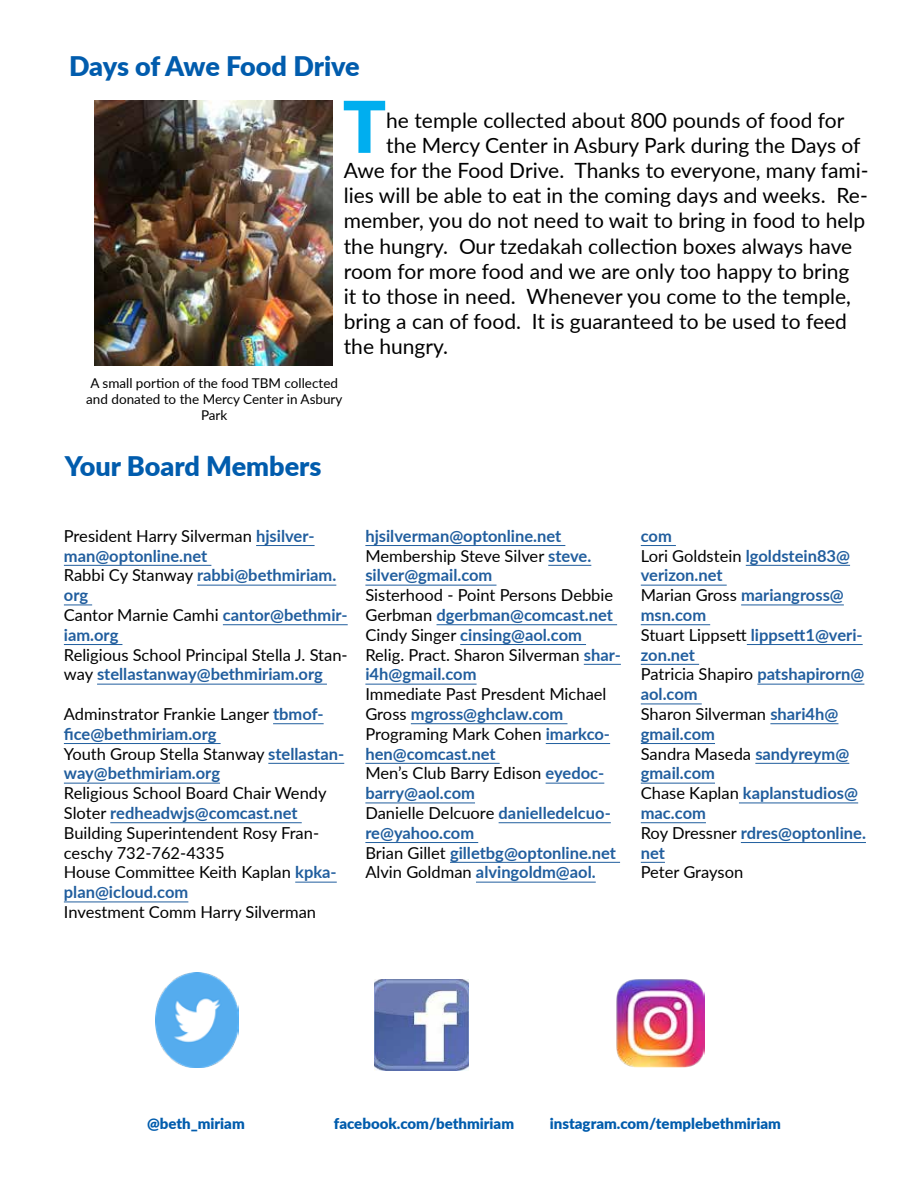
<style>
.page{position:relative;width:918px;height:1188px;background:#fff}
.page>*{position:absolute;margin:0;border:0;box-sizing:border-box;transform-origin:0 0}
.t1{font:900 71.55px "Lato";color:#00aeef}
.t2{font:900 27px "Lato";letter-spacing:-.005em;color:#015cad}
.t3{font:21px "Lato";color:#000}
.t4{font:700 16.5px/19.8px "Lato";color:#215e9e}
.t5{font:16.5px/19.8px "Lato";color:#000}
.t6{font:900 15px "Lato";color:#015cad}
.t7{font:13.5px/16.2px "Lato";color:#000;text-align:center}
.s1{font-weight:400;color:#000}
.s2{font-weight:700;color:#215e9e}
</style>
<div class="page">
<img style="left:374px;top:979px;width:94px;height:91px">
<img style="left:616px;top:979px;width:88px;height:88px">
<img style="left:155px;top:973px;width:83px;height:94px">
<img style="left:95px;top:101px;width:237px;height:264px">
<hr style="left:256px;top:545px;width:59px;height:1px;background:#215e9e">
<hr style="left:64px;top:565px;width:147px;height:1px;background:#215e9e">
<hr style="left:197px;top:585px;width:139px;height:1px;background:#215e9e">
<svg style="left:64px;top:605px;width:28px;height:1px"></svg>
<hr style="left:223px;top:624px;width:125px;height:1px;background:#215e9e">
<hr style="left:64px;top:644px;width:58px;height:1px;background:#215e9e">
<hr style="left:97px;top:684px;width:230px;height:1px;background:#215e9e">
<hr style="left:273px;top:723px;width:51px;height:1px;background:#215e9e">
<hr style="left:64px;top:743px;width:157px;height:1px;background:#215e9e">
<hr style="left:268px;top:763px;width:76px;height:1px;background:#215e9e">
<hr style="left:64px;top:783px;width:156px;height:1px;background:#215e9e">
<hr style="left:110px;top:822px;width:192px;height:1px;background:#215e9e">
<hr style="left:295px;top:882px;width:42px;height:1px;background:#215e9e">
<hr style="left:64px;top:902px;width:124px;height:1px;background:#215e9e">
<hr style="left:365px;top:545px;width:200px;height:1px;background:#215e9e">
<hr style="left:548px;top:565px;width:43px;height:1px;background:#215e9e">
<hr style="left:365px;top:585px;width:132px;height:1px;background:#215e9e">
<hr style="left:437px;top:624px;width:180px;height:1px;background:#215e9e">
<hr style="left:460px;top:644px;width:126px;height:1px;background:#215e9e">
<hr style="left:584px;top:664px;width:37px;height:1px;background:#215e9e">
<hr style="left:365px;top:684px;width:112px;height:1px;background:#215e9e">
<hr style="left:411px;top:723px;width:156px;height:1px;background:#215e9e">
<hr style="left:546px;top:743px;width:64px;height:1px;background:#215e9e">
<hr style="left:365px;top:763px;width:135px;height:1px;background:#215e9e">
<hr style="left:546px;top:783px;width:58px;height:1px;background:#215e9e">
<hr style="left:365px;top:803px;width:110px;height:1px;background:#215e9e">
<hr style="left:499px;top:822px;width:112px;height:1px;background:#215e9e">
<hr style="left:365px;top:842px;width:113px;height:1px;background:#215e9e">
<hr style="left:450px;top:862px;width:170px;height:1px;background:#215e9e">
<hr style="left:476px;top:882px;width:120px;height:1px;background:#215e9e">
<hr style="left:641px;top:545px;width:35px;height:1px;background:#215e9e">
<hr style="left:746px;top:565px;width:104px;height:1px;background:#215e9e">
<hr style="left:641px;top:585px;width:86px;height:1px;background:#215e9e">
<hr style="left:741px;top:605px;width:103px;height:1px;background:#215e9e">
<hr style="left:641px;top:624px;width:69px;height:1px;background:#215e9e">
<hr style="left:747px;top:644px;width:116px;height:1px;background:#215e9e">
<hr style="left:641px;top:664px;width:58px;height:1px;background:#215e9e">
<hr style="left:757px;top:684px;width:107px;height:1px;background:#215e9e">
<hr style="left:641px;top:704px;width:61px;height:1px;background:#215e9e">
<hr style="left:770px;top:723px;width:68px;height:1px;background:#215e9e">
<hr style="left:641px;top:743px;width:74px;height:1px;background:#215e9e">
<hr style="left:755px;top:763px;width:94px;height:1px;background:#215e9e">
<hr style="left:641px;top:783px;width:74px;height:1px;background:#215e9e">
<hr style="left:739px;top:803px;width:119px;height:1px;background:#215e9e">
<hr style="left:641px;top:822px;width:65px;height:1px;background:#215e9e">
<hr style="left:741px;top:842px;width:125px;height:1px;background:#215e9e">
<svg style="left:641px;top:862px;width:24px;height:1px"></svg>
<h2 class="t2" style="left:69px;top:46px;width:292px">Days of Awe Food Drive</h2>
<h1 class="t1" style="left:343px;top:73px;width:45px">T</h1>
<p class="t3" style="left:386px;top:105px;width:460px">he temple collected about 800 pounds of food for</p>
<p class="t3" style="left:386px;top:130px;width:476px">the Mercy Center in Asbury Park during the Days of</p>
<p class="t3" style="left:344px;top:155px;width:526px">Awe for the Food Drive. Thanks to everyone, many fami-</p>
<p class="t3" style="left:344px;top:181px;width:526px">lies will be able to eat in the coming days and weeks. Re-</p>
<p class="t3" style="left:344px;top:206px;width:523px">member, you do not need to wait to bring in food to help</p>
<p class="t3" style="left:344px;top:231px;width:510px">the hungry. Our tzedakah collection boxes always have</p>
<p class="t3" style="left:344px;top:256px;width:507px">room for more food and we are only too happy to bring</p>
<p class="t3" style="left:344px;top:281px;width:509px">it to those in need. Whenever you come to the temple,</p>
<p class="t3" style="left:344px;top:307px;width:505px">bring a can of food. It is guaranteed to be used to feed</p>
<p class="t3" style="left:344px;top:332px;width:106px">the hungry.</p>
<p class="t7" style="left:86px;top:374px;width:258px">A small portion of the food TBM collected and donated to the Mercy Center in Asbury<br>Park</p>
<h2 class="t2" style="left:65px;top:446px;width:258px">Your Board Members</h2>
<p class="t4" style="left:64px;top:525px;width:285px"><span class="s1">President Harry Silverman</span> hjsilver&shy;man@optonline.net<br><span class="s1">Rabbi Cy Stanway</span> rabbi@bethmiriam. org<br><span class="s1">Cantor Marnie Camhi</span> cantor@bethmir&shy;iam.org</p>
<p class="t5" style="left:64px;top:644px;width:285px">Religious School Principal Stella J. Stan&shy;way <span class="s2">stellastanway@bethmiriam.org</span></p>
<p class="t4" style="left:64px;top:703px;width:282px"><span class="s1">Adminstrator Frankie Langer</span> tbmof&shy;fice@bethmiriam.org<br><span class="s1">Youth Group Stella Stanway</span> stellastan&shy;way@bethmiriam.org</p>
<p class="t5" style="left:64px;top:783px;width:274px">Religious School Board Chair Wendy<br>Sloter <span class="s2">redheadwjs@comcast.net<br></span>Building Superintendent Rosy Fran&shy;ceschy 732-762-4335<br>House Committee Keith Kaplan <span class="s2">kpka&shy;plan@icloud.com</span></p>
<p class="t5" style="left:64px;top:901px;width:254px">Investment Comm Harry Silverman</p>
<p class="t4" style="left:365px;top:525px;width:227px">hjsilverman@optonline.net<br><span class="s1">Membership Steve Silver</span> steve. silver@gmail.com</p>
<p class="t5" style="left:365px;top:585px;width:257px">Sisterhood - Point Persons Debbie<br>Gerbman <span class="s2">dgerbman@comcast.net<br></span>Cindy Singer <span class="s2">cinsing@aol.com<br></span>Relig. Pract. Sharon Silverman <span class="s2">shar&shy;i4h@gmail.com</span></p>
<p class="t4" style="left:365px;top:684px;width:252px"><span class="s1">Immediate Past Presdent Michael<br>Gross</span> mgross@ghclaw.com<br><span class="s1">Programing Mark Cohen</span> imarkco&shy;hen@comcast.net<br><span class="s1">Men’s Club Barry Edison</span> eyedoc&shy;barry@aol.com<br><span class="s1">Danielle Delcuore</span> danielledelcuo&shy;re@yahoo.com<br><span class="s1">Brian Gillet</span> gilletbg@optonline.net<br><span class="s1">Alvin Goldman</span> alvingoldm@aol.</p>
<p class="t4" style="left:641px;top:525px;width:227px">com<br><span class="s1">Lori Goldstein</span> lgoldstein83@ verizon.net<br><span class="s1">Marian Gross</span> mariangross@ msn.com<br><span class="s1">Stuart Lippsett</span> lippsett1@veri&shy;zon.net<br><span class="s1">Patricia Shapiro</span> patshapirorn@ aol.com<br><span class="s1">Sharon Silverman</span> shari4h@ gmail.com<br><span class="s1">Sandra Maseda</span> sandyreym@ gmail.com<br><span class="s1">Chase Kaplan</span> kaplanstudios@ mac.com<br><span class="s1">Roy Dressner</span> rdres@optonline. net</p>
<p class="t5" style="left:641px;top:862px;width:104px">Peter Grayson</p>
<p class="t6" style="left:147px;top:1112px;width:99px">@beth_miriam</p>
<p class="t6" style="left:334px;top:1112px;width:182px">facebook.com/bethmiriam</p>
<p class="t6" style="left:550px;top:1112px;width:233px">instagram.com/templebethmiriam</p>
</div>
